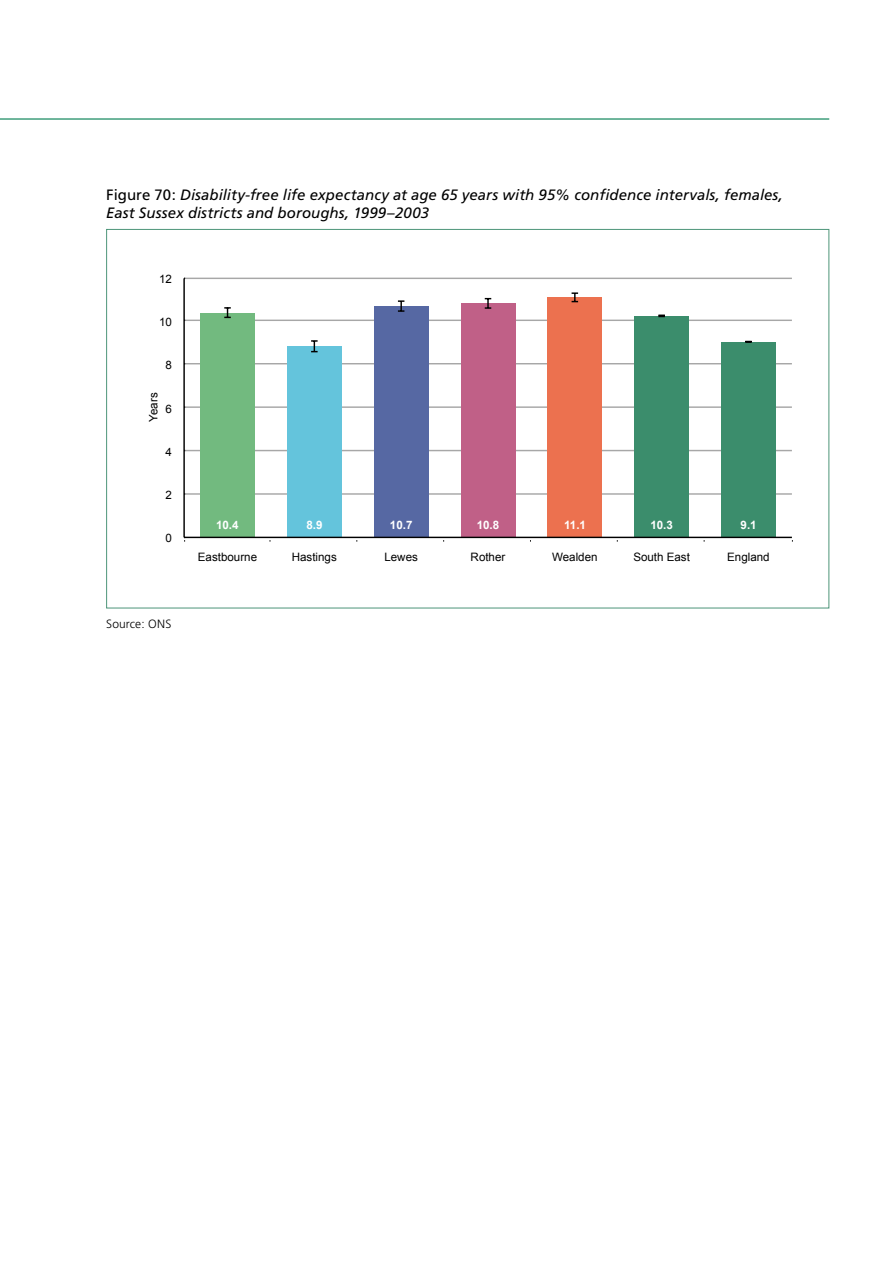
<style>
.page{position:relative;width:893px;height:1263px;background:#fff}
.page>*{position:absolute;margin:0;border:0;box-sizing:border-box;transform-origin:0 0}
.t1{font:italic 15px/18px "Frutiger";letter-spacing:.005em;color:#000}
.t2{font:300 12px "Frutiger";letter-spacing:.01em;color:#000}
.t3{font:11.55px "Arial";color:#000}
.t4{font:700 11.55px "Arial";color:#fff}
.s1{font-style:normal}
</style>
<div class="page">
<hr style="left:0;top:118px;width:829px;height:2px;background:#4da585">
<hr style="left:184px;top:493px;width:608px;height:2px;background:#a7a7a7">
<hr style="left:184px;top:450px;width:608px;height:1px;background:#a7a7a7">
<hr style="left:184px;top:406px;width:608px;height:2px;background:#a7a7a7">
<hr style="left:184px;top:363px;width:608px;height:1px;background:#a7a7a7">
<hr style="left:184px;top:320px;width:608px;height:1px;background:#a7a7a7">
<hr style="left:184px;top:278px;width:608px;height:1px;background:#a7a7a7">
<div style="left:634px;top:316px;width:55px;height:221px;background:#3b8d6c"></div>
<div style="left:721px;top:342px;width:55px;height:195px;background:#3b8d6c"></div>
<div style="left:547px;top:297px;width:55px;height:240px;background:#ec714f"></div>
<div style="left:460px;top:303px;width:55px;height:234px;background:#c06087"></div>
<div style="left:374px;top:306px;width:55px;height:231px;background:#5668a3"></div>
<div style="left:287px;top:346px;width:55px;height:191px;background:#64c4dc"></div>
<div style="left:200px;top:313px;width:55px;height:224px;background:#72ba7f"></div>
<svg style="left:224px;top:307px;width:7px;height:11px"></svg>
<svg style="left:311px;top:340px;width:7px;height:12px"></svg>
<svg style="left:398px;top:300px;width:6px;height:12px"></svg>
<svg style="left:485px;top:298px;width:6px;height:11px"></svg>
<svg style="left:572px;top:292px;width:6px;height:10px"></svg>
<svg style="left:658px;top:315px;width:7px;height:2px"></svg>
<svg style="left:745px;top:341px;width:7px;height:2px"></svg>
<hr style="left:183px;top:278px;width:2px;height:259px;background:#000">
<hr style="left:184px;top:537px;width:608px;height:1px;background:#000">
<p class="t1" style="left:106px;top:186px;width:678px"><span class="s1">Figure 70:</span> Disability-free life expectancy at age 65 years with 95% confidence intervals, females,<br>East Sussex districts and boroughs, 1999–2003</p>
<p class="t3" style="left:159px;top:271px;width:14px">12</p>
<p class="t3" style="left:159px;top:314px;width:14px">10</p>
<p class="t3" style="left:165px;top:358px;width:8px">8</p>
<p class="t3" style="left:146px;top:422px;width:31px;rotate:-90deg">Years</p>
<p class="t3" style="left:165px;top:401px;width:8px">6</p>
<p class="t3" style="left:165px;top:444px;width:8px">4</p>
<p class="t3" style="left:165px;top:487px;width:8px">2</p>
<p class="t3" style="left:165px;top:530px;width:8px">0</p>
<p class="t2" style="left:106px;top:617px;width:67px">Source: ONS</p>
<p class="t4" style="left:216px;top:517px;width:24px">10.4</p>
<p class="t4" style="left:306px;top:517px;width:18px">8.9</p>
<p class="t4" style="left:390px;top:517px;width:24px">10.7</p>
<p class="t4" style="left:477px;top:517px;width:24px">10.8</p>
<p class="t4" style="left:564px;top:517px;width:23px">11.1</p>
<p class="t4" style="left:650px;top:517px;width:24px">10.3</p>
<p class="t4" style="left:741px;top:517px;width:18px">9.1</p>
<p class="t3" style="left:198px;top:549px;width:61px">Eastbourne</p>
<p class="t3" style="left:292px;top:549px;width:47px">Hastings</p>
<p class="t3" style="left:384px;top:549px;width:35px">Lewes</p>
<p class="t3" style="left:471px;top:549px;width:36px">Rother</p>
<p class="t3" style="left:552px;top:549px;width:47px">Wealden</p>
<p class="t3" style="left:633px;top:549px;width:58px">South East</p>
<p class="t3" style="left:727px;top:549px;width:44px">England</p>
</div>
